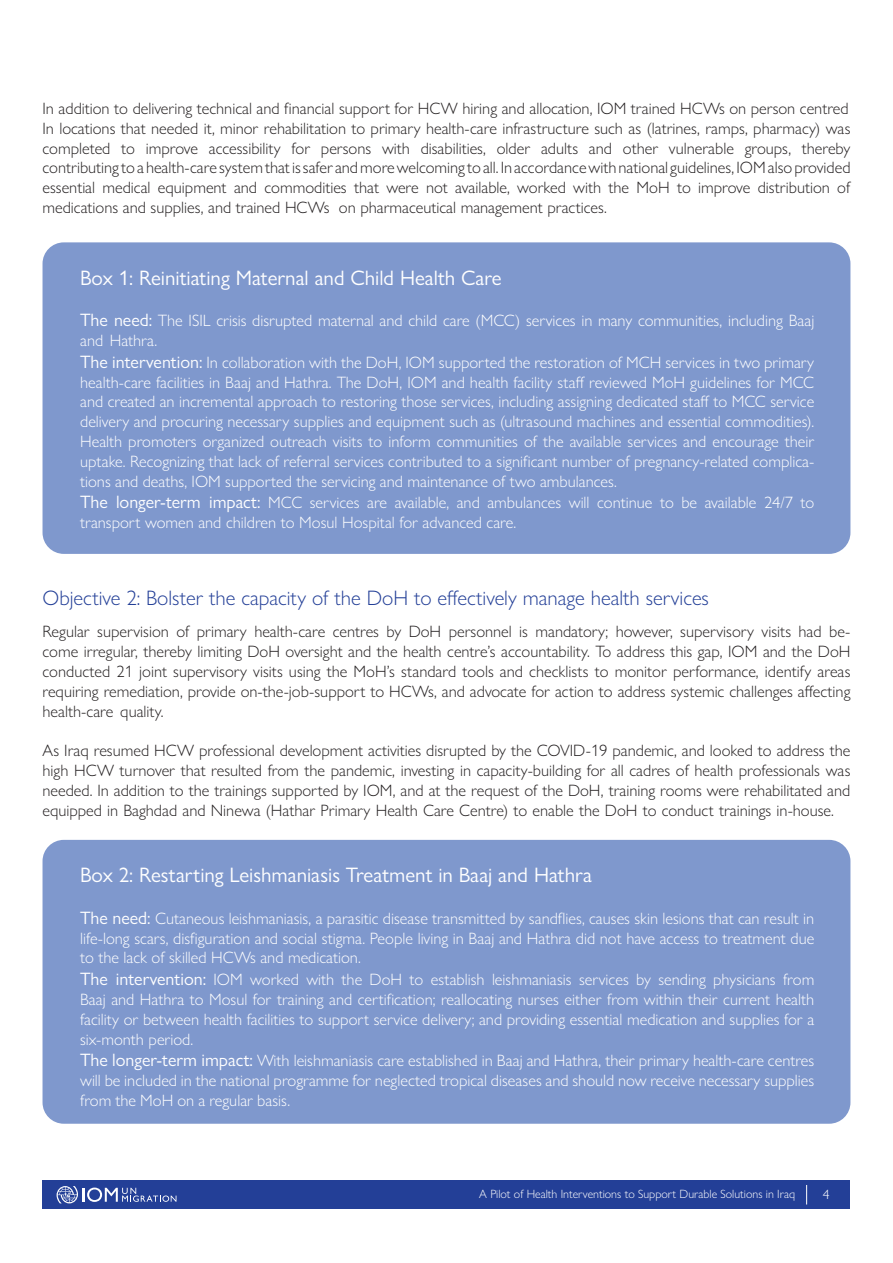
<style>
.page{position:relative;width:893px;height:1263px;background:#fff}
.page>*{position:absolute;margin:0;border:0;box-sizing:border-box;transform-origin:0 0}
.t1{font:21px "Gill Sans Nova";color:#fff}
.t2{font:300 21px "Gill Sans Nova";color:#233f97}
.t3{font:300 16.5px/19.8px "Gill Sans Nova";color:#fff;text-align:justify}
.t4{font:300 16.5px/19.8px "Gill Sans Nova";color:#231f20;text-align:justify}
.t5{font:300 13.5px "Gill Sans Nova";color:#fff}
.t6{font:300 12px "Gill Sans Nova";color:#fff}
.s1{font-weight:400;font-size:18px}
</style>
<div class="page">
<div style="left:43px;top:1180px;width:807px;height:29px;background:#233f97"></div>
<svg style="left:57px;top:1186px;width:119px;height:17px"></svg>
<svg style="left:806px;top:1185px;width:1px;height:19px"></svg>
<div style="left:43px;top:242px;width:807px;height:312px;background:#7f98cd;border-radius:21px"></div>
<div style="left:43px;top:840px;width:807px;height:284px;background:#7f98cd;border-radius:21px"></div>
<p class="t4" style="left:43px;top:98px;width:808px">In addition to delivering technical and financial support for HCW hiring and allocation, IOM trained HCWs on person centred</p>
<p class="t4" style="left:43px;top:118px;width:809px">In locations that needed it, minor rehabilitation to primary health-care infrastructure such as (latrines, ramps, pharmacy) was completed to improve accessibility for persons with disabilities, older adults and other vulnerable groups, thereby contributing to a health-care system that is safer and more welcoming to all. In accordance with national guidelines, IOM also provided essential medical equipment and commodities that were not available, worked with the MoH to improve distribution of medications and supplies, and trained HCWs on pharmaceutical management practices.</p>
<p class="t1" style="left:80px;top:265px;width:423px">Box 1: Reinitiating Maternal and Child Health Care</p>
<p class="t3" style="left:80px;top:311px;width:736px"><span class="s1">The need:</span> The ISIL crisis disrupted maternal and child care (MCC) services in many communities, including Baaj and Hathra.</p>
<p class="t3" style="left:80px;top:352px;width:736px"><span class="s1">The intervention:</span> In collaboration with the DoH, IOM supported the restoration of MCH services in two primary health-care facilities in Baaj and Hathra. The DoH, IOM and health facility staff reviewed MoH guidelines for MCC and created an incremental approach to restoring those services, including assigning dedicated staff to MCC service delivery and procuring necessary supplies and equipment such as (ultrasound machines and essential commodities).<br>Health promoters organized outreach visits to inform communities of the available services and encourage their uptake. Recognizing that lack of referral services contributed to a significant number of pregnancy-related complica&shy;tions and deaths, IOM supported the servicing and maintenance of two ambulances.</p>
<p class="t3" style="left:80px;top:492px;width:736px"><span class="s1">The longer-term impact:</span> MCC services are available, and ambulances will continue to be available 24/7 to transport women and children to Mosul Hospital for advanced care.</p>
<p class="t2" style="left:43px;top:585px;width:668px">Objective 2: Bolster the capacity of the DoH to effectively manage health services</p>
<p class="t4" style="left:43px;top:622px;width:809px">Regular supervision of primary health-care centres by DoH personnel is mandatory; however, supervisory visits had be&shy;come irregular, thereby limiting DoH oversight and the health centre’s accountability. To address this gap, IOM and the DoH conducted 21 joint supervisory visits using the MoH’s standard tools and checklists to monitor performance, identify areas requiring remediation, provide on-the-job-support to HCWs, and advocate for action to address systemic challenges affecting health-care quality.</p>
<p class="t4" style="left:43px;top:741px;width:809px">As Iraq resumed HCW professional development activities disrupted by the COVID-19 pandemic, and looked to address the high HCW turnover that resulted from the pandemic, investing in capacity-building for all cadres of health professionals was needed. In addition to the trainings supported by IOM, and at the request of the DoH, training rooms were rehabilitated and equipped in Baghdad and Ninewa (Hathar Primary Health Care Centre) to enable the DoH to conduct trainings in-house.</p>
<p class="t1" style="left:80px;top:862px;width:513px">Box 2: Restarting Leishmaniasis Treatment in Baaj and Hathra</p>
<p class="t3" style="left:80px;top:908px;width:736px"><span class="s1">The need:</span> Cutaneous leishmaniasis, a parasitic disease transmitted by sandflies, causes skin lesions that can result in life-long scars, disfiguration and social stigma. People living in Baaj and Hathra did not have access to treatment due to the lack of skilled HCWs and medication.</p>
<p class="t3" style="left:80px;top:969px;width:736px"><span class="s1">The intervention:</span> IOM worked with the DoH to establish leishmaniasis services by sending physicians from Baaj and Hathra to Mosul for training and certification; reallocating nurses either from within their current health facility or between health facilities to support service delivery; and providing essential medication and supplies for a six-month period.</p>
<p class="t3" style="left:80px;top:1050px;width:736px"><span class="s1">The longer-term impact:</span> With leishmaniasis care established in Baaj and Hathra, their primary health-care centres will be included in the national programme for neglected tropical diseases and should now receive necessary supplies from the MoH on a regular basis.</p>
<p class="t6" style="left:479px;top:1186px;width:317px">A Pilot of Health Interventions to Support Durable Solutions in Iraq</p>
<p class="t5" style="left:823px;top:1186px;width:8px">4</p>
</div>
